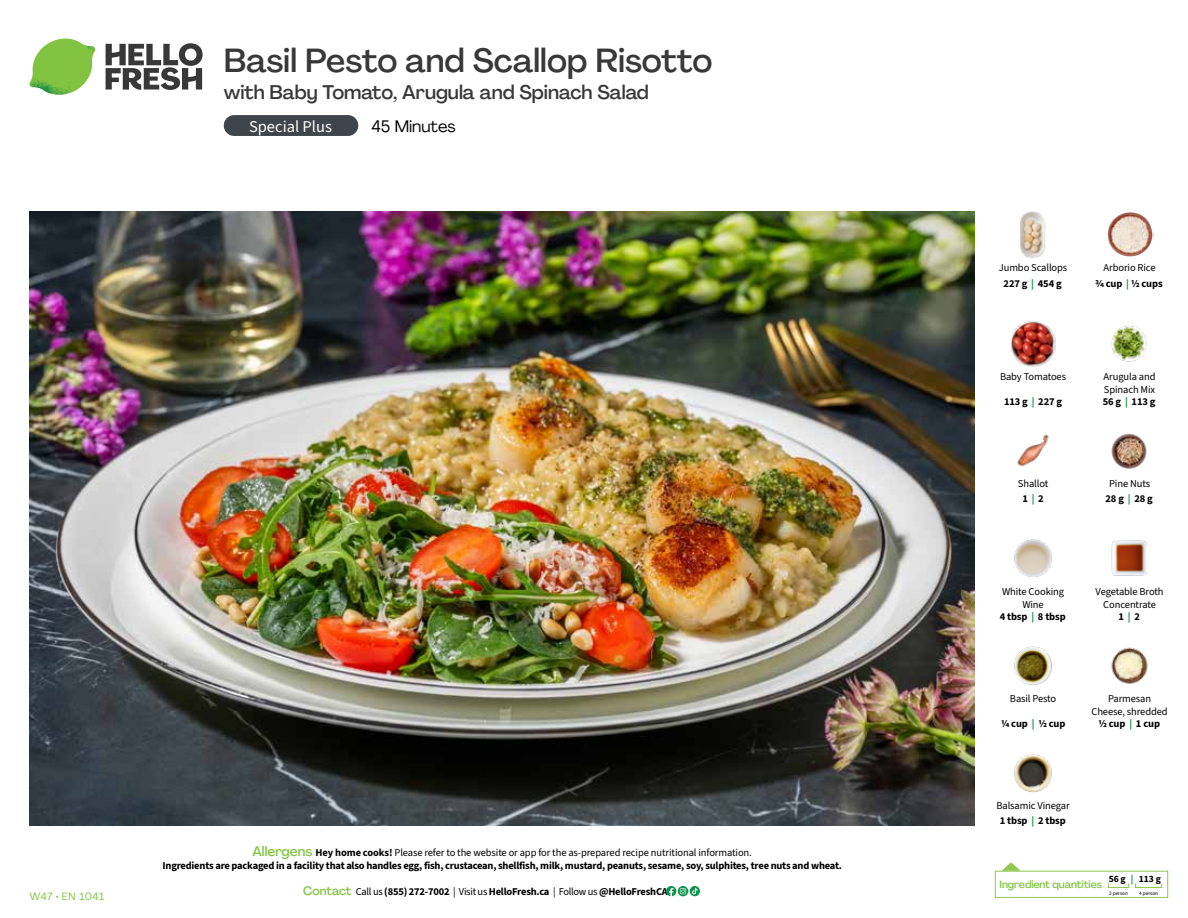
<style>
.page{position:relative;width:1188px;height:918px;background:#fff}
.page>*{position:absolute;margin:0;border:0;box-sizing:border-box;transform-origin:0 0}
.t1{font:500 33px "Agrandir";color:#383839}
.t2{font:500 19.5px "Agrandir";color:#383839}
.t3{font:16.5px "Source Sans 3";color:#fff}
.t4{font:16.5px "Agrandir";color:#000}
.t5{font:700 10.5px/13.5px "Source Sans 3";letter-spacing:-.02em;color:#000;text-align:center}
.t6{font:10.5px/13.5px "Source Sans 3";letter-spacing:-.01em;color:#000;text-align:center}
.t7{font:500 10.5px "Agrandir";letter-spacing:-.01em;color:#82c341}
.t8{font:10.5px "Agrandir";letter-spacing:.05em;color:#82c341}
.t9{font:700 9.6px "Source Sans 3";color:#000}
.t10{font:5.25px "Source Sans 3";letter-spacing:-.01em;color:#000}
.s1{font-family:"Agrandir";font-weight:500;font-size:13.5px;color:#82c341}
.s2{font-weight:400}
.s3{font-family:"Agrandir";font-weight:500;font-size:12px;color:#82c341}
.s4{font-weight:700}
.s5{font-weight:700;color:#0b9446}
.s6{color:#0b9446}
</style>
<div class="page">
<svg style="left:106px;top:43px;width:97px;height:47px"></svg>
<svg style="left:34px;top:39px;width:59px;height:38px"></svg>
<img style="left:65px;top:39px;width:30px;height:25px">
<img style="left:33px;top:60px;width:56px;height:10px">
<img style="left:29px;top:64px;width:58px;height:31px">
<img style="left:64px;top:70px;width:25px;height:24px">
<img style="left:30px;top:211px;width:945px;height:615px">
<svg style="left:690px;top:886px;width:10px;height:10px"></svg>
<svg style="left:666px;top:886px;width:32px;height:10px"></svg>
<svg style="left:1002px;top:862px;width:19px;height:9px"></svg>
<div style="left:995px;top:871px;width:173px;height:27px;border:1px solid #91c84e"></div>
<div style="left:1108px;top:883px;width:21px;height:5px;border:1px solid #91c84e"></div>
<div style="left:1135px;top:883px;width:27px;height:5px;border:1px solid #91c84e"></div>
<img style="left:1011px;top:321px;width:45px;height:45px">
<img style="left:1111px;top:326px;width:36px;height:36px">
<img style="left:1017px;top:434px;width:32px;height:33px">
<img style="left:1111px;top:433px;width:36px;height:36px">
<img style="left:1014px;top:539px;width:38px;height:38px">
<img style="left:1111px;top:540px;width:36px;height:36px">
<img style="left:1014px;top:646px;width:38px;height:39px">
<img style="left:1014px;top:754px;width:38px;height:39px">
<img style="left:1108px;top:212px;width:45px;height:45px">
<img style="left:1019px;top:212px;width:27px;height:45px">
<img style="left:1111px;top:647px;width:37px;height:37px">
<div style="left:224px;top:115px;width:134px;height:21px;background:#3e454c;border-radius:10px"></div>
<h1 class="t1" style="left:224px;top:40px;width:490px">Basil Pesto and Scallop Risotto</h1>
<h2 class="t2" style="left:224px;top:80px;width:427px">with Baby Tomato, Arugula and Spinach Salad</h2>
<h3 class="t4" style="left:372px;top:116px;width:86px">45 Minutes</h3>
<h3 class="t3" style="left:249px;top:116px;width:84px">Special Plus</h3>
<p class="t8" style="left:30px;top:890px;width:76px">W47 • EN 1041</p>
<p class="t5" style="left:163px;top:845px;width:681px"><span class="s1">Allergens</span> Hey home cooks! <span class="s2">Please refer to the website or app for the as-prepared recipe nutritional information.<br></span>Ingredients are packaged in a facility that also handles egg, fish, crustacean, shellfish, milk, mustard, peanuts, sesame, soy, sulphites, tree nuts and wheat.</p>
<p class="t5" style="left:303px;top:885px;width:366px"><span class="s3">Contact</span> <span class="s2">Call us</span> (855) 272-7002 <span class="s2">| Visit us</span> HelloFresh.ca <span class="s2">| Follow us</span> @HelloFreshCA</p>
<p class="t6" style="left:999px;top:259px;width:70px;line-height:16.4px">Jumbo Scallops<br><span class="s4">227 g</span> <span class="s5">|</span> <span class="s4">454 g</span></p>
<p class="t5" style="left:1095px;top:259px;width:69px;line-height:16.4px"><span class="s2">Arborio Rice<br></span>3/4 cup <span class="s6">|</span> 1/2 cups</p>
<p class="t6" style="left:1000px;top:370px;width:68px">Baby Tomatoes</p>
<p class="t5" style="left:1004px;top:395px;width:60px">113 g <span class="s6">|</span> 227 g</p>
<p class="t6" style="left:1104px;top:370px;width:53px;text-align:left">Arugula and<br>Spinach Mix</p>
<p class="t5" style="left:1103px;top:395px;width:54px">56 g <span class="s6">|</span> 113 g</p>
<p class="t6" style="left:1018px;top:476px;width:32px;line-height:14.9px">Shallot<br><span class="s4">1</span> <span class="s5">|</span> <span class="s4">2</span></p>
<p class="t6" style="left:1106px;top:476px;width:49px;line-height:14.9px">Pine Nuts<br><span class="s4">28 g</span> <span class="s5">|</span> <span class="s4">28 g</span></p>
<p class="t6" style="left:1002px;top:584px;width:64px">White Cooking<br>Wine</p>
<p class="t5" style="left:1000px;top:610px;width:67px">4 tbsp <span class="s6">|</span> 8 tbsp</p>
<p class="t6" style="left:1096px;top:584px;width:69px">Vegetable Broth<br>Concentrate</p>
<p class="t5" style="left:1118px;top:610px;width:23px">1 <span class="s6">|</span> 2</p>
<p class="t6" style="left:1010px;top:692px;width:48px">Basil Pesto</p>
<p class="t5" style="left:1001px;top:717px;width:66px">1/4 cup <span class="s6">|</span> 1/2 cup</p>
<p class="t6" style="left:1091px;top:692px;width:78px">Parmesan<br>Cheese, shredded</p>
<p class="t5" style="left:1098px;top:717px;width:63px">1/2 cup <span class="s6">|</span> 1 cup</p>
<p class="t6" style="left:996px;top:798px;width:75px;line-height:14.9px">Balsamic Vinegar<br><span class="s4">1 tbsp</span> <span class="s5">|</span> <span class="s4">2 tbsp</span></p>
<p class="t9" style="left:1109px;top:872px;width:54px">56 g <span class="s6">|</span> 113 g</p>
<p class="t10" style="left:1109px;top:890px;width:20px">2 person</p>
<p class="t10" style="left:1139px;top:890px;width:20px">4 person</p>
<p class="t7" style="left:1000px;top:878px;width:104px">Ingredient quantities</p>
</div>
